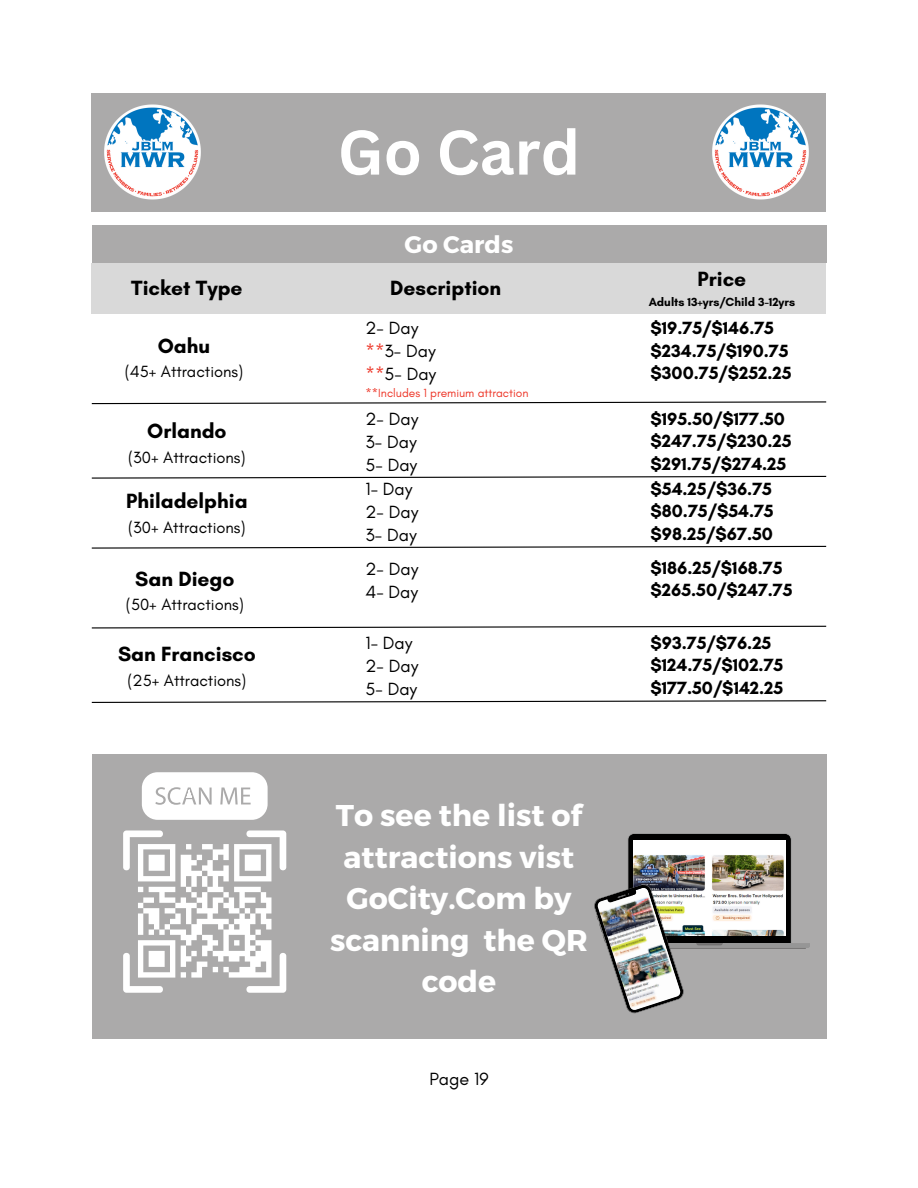
<style>
.page{position:relative;width:918px;height:1188px;background:#fff}
.page>*{position:absolute;margin:0;border:0;box-sizing:border-box;transform-origin:0 0}
.t1{font:700 61.5px "Canva Sans";color:#fff}
.t2{font:700 30px/41.7px "Montserrat";color:#fff;text-align:center}
.t3{font:700 24px "Montserrat";color:#fff}
.t4{font:700 21px "Glacial Indifference";color:#000}
.t5{font:700 18px/22.5px "Glacial Indifference";color:#000}
.t6{font:18px/23px "Glacial Indifference";color:#000}
.t7{font:16.5px "Glacial Indifference";color:#000}
.t8{font:12px "Glacial Indifference";color:#ed3426}
.t9{font:700 12px "Glacial Indifference";color:#000}
.s1{color:#ed3426}
</style>
<div class="page">
<div style="left:92px;top:225px;width:734px;height:38px;background:#abaaaa"></div>
<div style="left:92px;top:263px;width:734px;height:51px;background:#d9d9d9"></div>
<div style="left:92px;top:93px;width:734px;height:119px;background:#abaaaa"></div>
<img style="left:104px;top:104px;width:97px;height:96px">
<img style="left:712px;top:104px;width:97px;height:96px">
<svg style="left:91px;top:625px;width:736px;height:4px"></svg>
<svg style="left:91px;top:700px;width:736px;height:3px"></svg>
<svg style="left:91px;top:401px;width:736px;height:4px"></svg>
<svg style="left:91px;top:545px;width:736px;height:4px"></svg>
<svg style="left:91px;top:475px;width:736px;height:4px"></svg>
<div style="left:92px;top:755px;width:734px;height:284px;background:#abaaaa"></div>
<svg style="left:123px;top:830px;width:163px;height:163px"></svg>
<svg style="left:142px;top:772px;width:126px;height:48px"></svg>
<img style="left:594px;top:833px;width:216px;height:181px">
<p class="t1" style="left:338px;top:109px;width:244px">Go Card</p>
<h6 class="t3" style="left:405px;top:228px;width:110px">Go Cards</h6>
<h5 class="t4" style="left:131px;top:275px;width:113px">Ticket Type</h5>
<p class="t4" style="left:390px;top:275px;width:113px">Description</p>
<p class="t4" style="left:158px;top:333px;width:54px">Oahu</p>
<p class="t7" style="left:125px;top:362px;width:120px">(45+ Attractions)</p>
<h6 class="t6" style="left:366px;top:316px;width:54px">2- Day</h6>
<p class="t6" style="left:366px;top:339px;width:72px"><span class="s1">**</span>3- Day</p>
<p class="t6" style="left:366px;top:362px;width:72px"><span class="s1">**</span>5- Day</p>
<p class="t8" style="left:366px;top:386px;width:165px">**Includes 1 premium attraction</p>
<h6 class="t4" style="left:698px;top:266px;width:50px">Price</h6>
<h6 class="t9" style="left:649px;top:295px;width:148px">Adults 13+yrs/Child 3-12yrs</h6>
<p class="t5" style="left:651px;top:317px;width:143px">$19.75/$146.75 $234.75/$190.75 $300.75/$252.25</p>
<h6 class="t4" style="left:147px;top:418px;width:81px">Orlando</h6>
<h6 class="t7" style="left:128px;top:447px;width:119px">(30+ Attractions)</h6>
<h5 class="t4" style="left:126px;top:488px;width:123px">Philadelphia</h5>
<h5 class="t7" style="left:128px;top:517px;width:119px">(30+ Attractions)</h5>
<p class="t4" style="left:135px;top:566px;width:101px">San Diego</p>
<p class="t7" style="left:126px;top:595px;width:119px">(50+ Attractions)</p>
<h4 class="t4" style="left:118px;top:641px;width:139px">San Francisco</h4>
<h4 class="t7" style="left:128px;top:670px;width:120px">(25+ Attractions)</h4>
<h5 class="t6" style="left:366px;top:407px;width:54px;text-align:justify">2- Day 3- Day 5- Day</h5>
<p class="t5" style="left:651px;top:407px;width:143px">$195.50/$177.50 $247.75/$230.25 $291.75/$274.25</p>
<p class="t6" style="left:366px;top:477px;width:54px">1- Day<br>2- Day<br>3- Day</p>
<h6 class="t5" style="left:651px;top:477px;width:125px;text-align:justify">$54.25/$36.75 $80.75/$54.75 $98.25/$67.50</h6>
<h1 class="t6" style="left:366px;top:557px;width:54px">2- Day<br>4- Day</h1>
<h3 class="t5" style="left:651px;top:556px;width:144px">$186.25/$168.75 $265.50/$247.75</h3>
<h4 class="t6" style="left:366px;top:631px;width:54px">1- Day<br>2- Day<br>5- Day</h4>
<p class="t5" style="left:651px;top:631px;width:134px">$93.75/$76.25 $124.75/$102.75 $177.50/$142.25</p>
<p class="t2" style="left:330px;top:793px;width:259px">To see the list of attractions vist<br>GoCity.Com by scanning the QR code</p>
<h5 class="t6" style="left:429px;top:1067px;width:61px">Page 19</h5>
</div>
